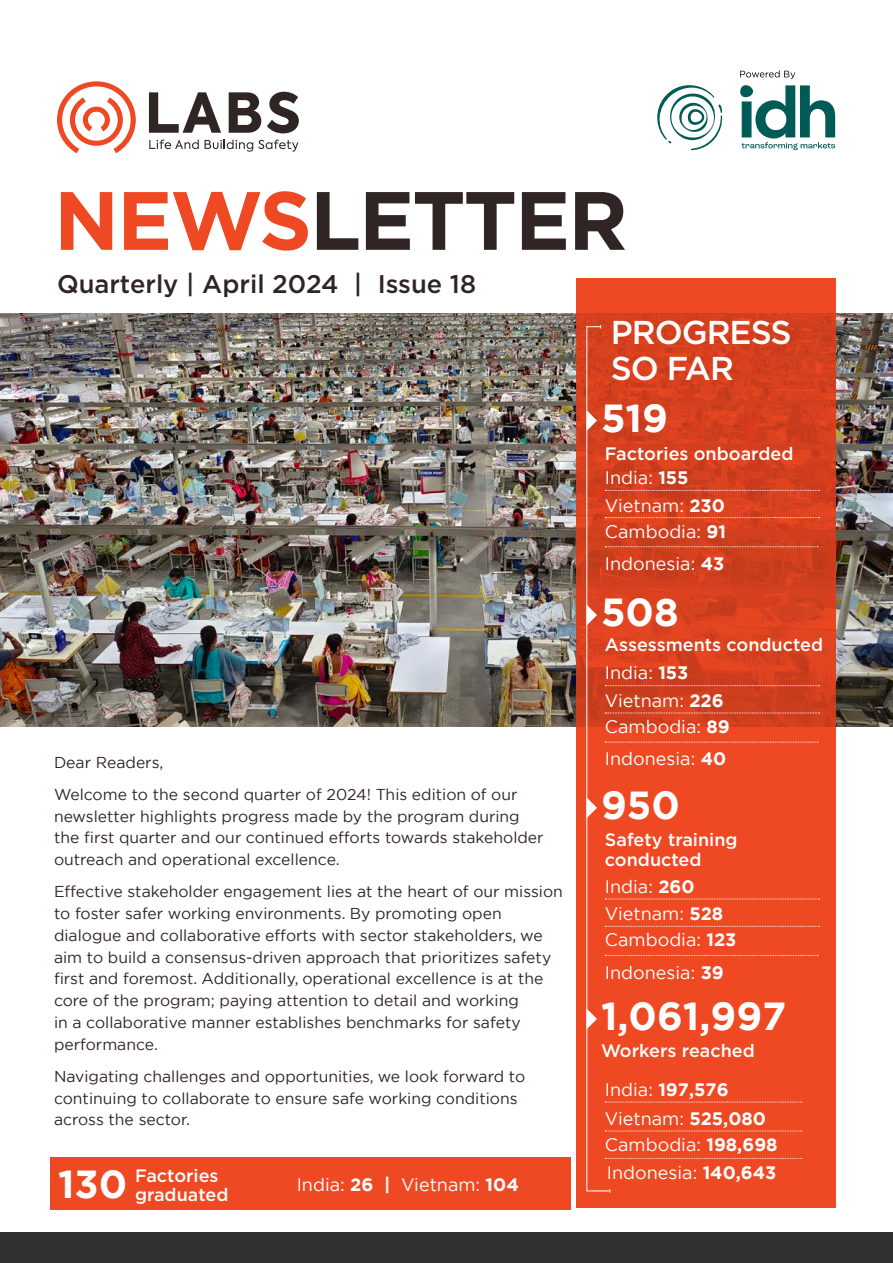
<style>
.page{position:relative;width:893px;height:1263px;background:#fff}
.page>*{position:absolute;margin:0;border:0;box-sizing:border-box;transform-origin:0 0}
.t1{font:700 82.5px "Gotham";letter-spacing:-.025em;color:#302525}
.t2{font:700 39px "Gotham";color:#fff}
.t3{font:500 33px/36px "Gotham";letter-spacing:-.03em;color:#fff}
.t4{font:500 25.5px "Gotham";color:#302525}
.t5{font:18px "Gotham";color:#fff}
.t6{font:500 18px/19.5px "Gotham";color:#fff}
.t7{font:700 18px "Gotham";color:#fff}
.t8{font:15.75px/21.8px "Gotham";color:#302525}
.s1{color:#ef4923}
.s2{font-weight:700}
.s3{font-weight:400}
</style>
<div class="page">
<img style="left:0;top:313px;width:893px;height:414px">
<svg style="left:576px;top:278px;width:259px;height:929px;background:#e54521"></svg>
<svg style="left:657px;top:70px;width:178px;height:80px"></svg>
<svg style="left:586px;top:325px;width:234px;height:868px;background:#e34723"></svg>
<div style="left:0;top:1233px;width:893px;height:30px;background:#313132"></div>
<svg style="left:149px;top:92px;width:72px;height:41px"></svg>
<svg style="left:229px;top:92px;width:32px;height:41px"></svg>
<svg style="left:267px;top:92px;width:32px;height:41px"></svg>
<svg style="left:149px;top:140px;width:50px;height:9px"></svg>
<svg style="left:205px;top:140px;width:93px;height:12px"></svg>
<svg style="left:57px;top:81px;width:79px;height:72px"></svg>
<div style="left:50px;top:1157px;width:521px;height:52px;background:#ef4923"></div>
<h1 class="t1" style="left:54px;top:166px;width:575px"><span class="s1">NEWS</span>LETTER</h1>
<h3 class="t4" style="left:57px;top:267px;width:421px">Quarterly | April 2024 | Issue 18</h3>
<h3 class="t3" style="left:611px;top:314px;width:182px">PROGRESS<br>SO FAR</h3>
<h2 class="t2" style="left:601px;top:396px;width:68px">519</h2>
<p class="t6" style="left:605px;top:443px;width:190px">Factories onboarded</p>
<p class="t5" style="left:605px;top:466px;width:85px">India: <span class="s2">155</span></p>
<p class="t5" style="left:605px;top:494px;width:121px">Vietnam: <span class="s2">230</span></p>
<p class="t5" style="left:605px;top:520px;width:123px">Cambodia: <span class="s2">91</span></p>
<p class="t5" style="left:605px;top:552px;width:121px">Indonesia: <span class="s2">43</span></p>
<h2 class="t2" style="left:601px;top:589px;width:79px">508</h2>
<p class="t6" style="left:605px;top:635px;width:220px">Assessments conducted</p>
<p class="t5" style="left:605px;top:661px;width:85px">India: <span class="s2">153</span></p>
<p class="t5" style="left:605px;top:689px;width:120px">Vietnam: <span class="s2">226</span></p>
<p class="t8" style="left:54px;top:746px;width:465px;line-height:32.2px">Dear Readers,<br>Welcome to the second quarter of 2024! This edition of our</p>
<p class="t8" style="left:54px;top:805px;width:491px">newsletter highlights progress made by the program during the first quarter and our continued efforts towards stakeholder outreach and operational excellence.</p>
<p class="t8" style="left:54px;top:881px;width:510px">Effective stakeholder engagement lies at the heart of our mission to foster safer working environments. By promoting open dialogue and collaborative efforts with sector stakeholders, we aim to build a consensus-driven approach that prioritizes safety first and foremost. Additionally, operational excellence is at the core of the program; paying attention to detail and working<br>in a collaborative manner establishes benchmarks for safety performance.</p>
<p class="t8" style="left:54px;top:1065px;width:473px">Navigating challenges and opportunities, we look forward to continuing to collaborate to ensure safe working conditions across the sector.</p>
<p class="t6" style="left:58px;top:1165px;width:172px;text-indent:77px">Factories<br><sup>130</sup> graduated</p>
<p class="t5" style="left:297px;top:1173px;width:224px">India: <span class="s2">26 |</span> Vietnam: <span class="s2">104</span></p>
<p class="t5" style="left:605px;top:715px;width:126px">Cambodia: <span class="s2">89</span></p>
<p class="t5" style="left:605px;top:747px;width:123px">Indonesia: <span class="s2">40</span></p>
<h2 class="t2" style="left:601px;top:783px;width:80px">950</h2>
<p class="t6" style="left:605px;top:830px;width:134px">Safety training conducted</p>
<p class="t5" style="left:605px;top:875px;width:91px">India: <span class="s2">260</span></p>
<p class="t5" style="left:605px;top:902px;width:120px">Vietnam: <span class="s2">528</span></p>
<p class="t5" style="left:605px;top:928px;width:133px">Cambodia: <span class="s2">123</span></p>
<p class="t5" style="left:605px;top:961px;width:120px">Indonesia: <span class="s2">39</span></p>
<h2 class="t2" style="left:601px;top:994px;width:187px">1,061,997</h2>
<p class="t6" style="left:601px;top:1041px;width:155px">Workers reached</p>
<p class="t7" style="left:605px;top:1079px;width:125px"><span class="s3">India:</span> 197,576</p>
<p class="t5" style="left:605px;top:1107px;width:163px">Vietnam: <span class="s2">525,080</span></p>
<p class="t5" style="left:605px;top:1133px;width:174px">Cambodia: <span class="s2">198,698</span></p>
<p class="t5" style="left:607px;top:1161px;width:171px">Indonesia: <span class="s2">140,643</span></p>
</div>
